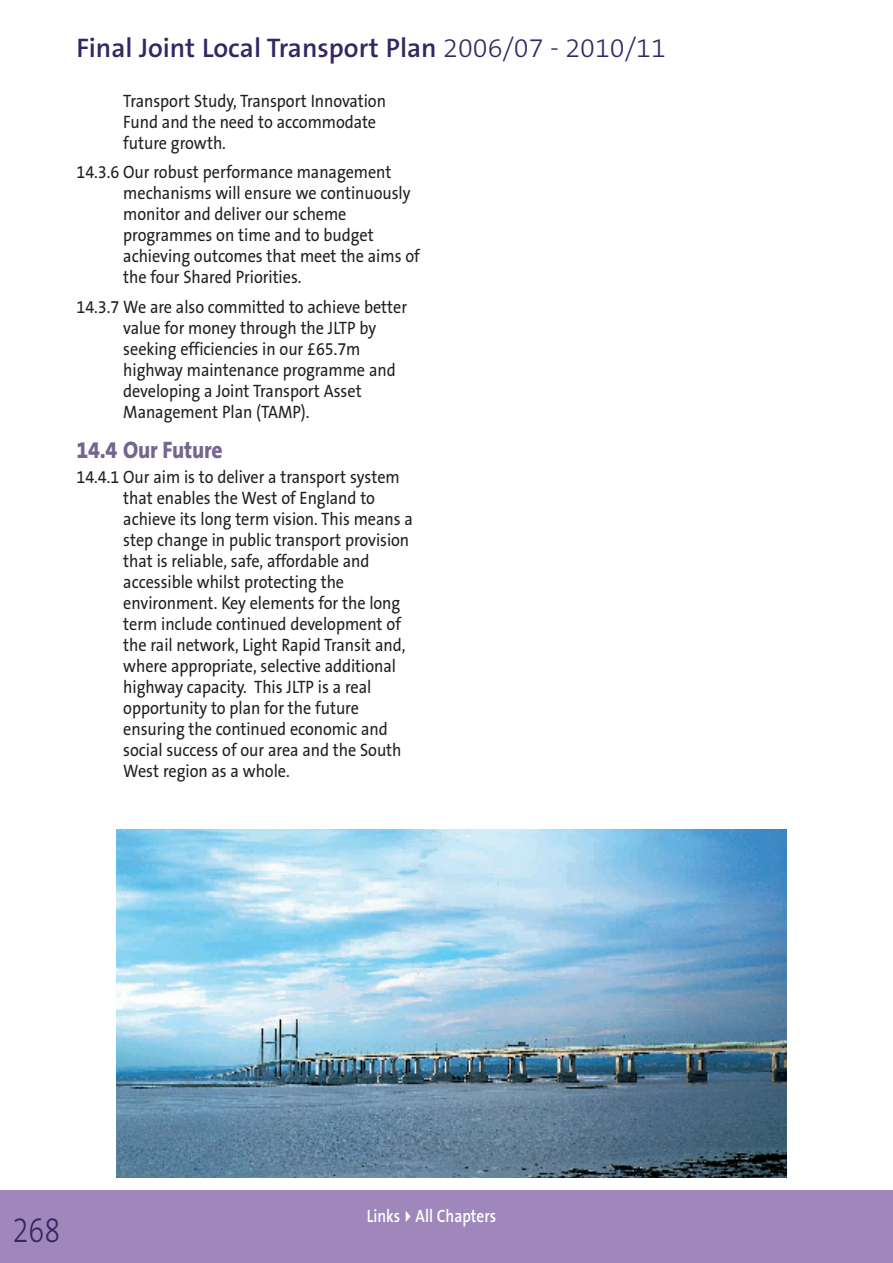
<style>
.page{position:relative;width:893px;height:1263px;background:#fff}
.page>*{position:absolute;margin:0;border:0;box-sizing:border-box;transform-origin:0 0}
.t1{font:300 36px "The Sans B3";color:#352663;scale:.8 1}
.t2{font:600 27px "The Sans B6";color:#352663}
.t3{font:800 24px "The Sans B8";letter-spacing:-.01em;color:#74668e;scale:.9 1}
.t4{font:18px/21px "The Sans B5 Plain";letter-spacing:-.005em;color:#231f20;scale:.9 1}
.t5{font:600 18px "The Sans B6";color:#fff;scale:.85 1}
.s1{font-family:"The Sans B3";font-weight:300}
</style>
<div class="page">
<div style="left:0;top:1191px;width:893px;height:72px;background:#9f87bc"></div>
<img style="left:116px;top:829px;width:671px;height:349px">
<h2 class="t2" style="left:77px;top:34px;width:591px">Final Joint Local Transport Plan <span class="s1">2006/07 - 2010/11</span></h2>
<p class="t4" style="left:123px;top:91px;width:293px">Transport Study, Transport Innovation<br>Fund and the need to accommodate future growth.</p>
<p class="t4" style="left:123px;top:162px;width:331px;text-indent:-47px">14.3.6 Our robust performance management mechanisms will ensure we continuously monitor and deliver our scheme programmes on time and to budget achieving outcomes that meet the aims of the four Shared Priorities.</p>
<p class="t4" style="left:123px;top:297px;width:317px;text-indent:-47px">14.3.7 We are also committed to achieve better value for money through the JLTP by seeking efficiencies in our £65.7m highway maintenance programme and developing a Joint Transport Asset Management Plan (TAMP).</p>
<h3 class="t3" style="left:77px;top:437px;width:164px">14.4 Our Future</h3>
<p class="t4" style="left:123px;top:467px;width:323px;text-indent:-47px">14.4.1 Our aim is to deliver a transport system that enables the West of England to achieve its long term vision. This means a step change in public transport provision that is reliable, safe, affordable and accessible whilst protecting the environment. Key elements for the long term include continued development of the rail network, Light Rapid Transit and, where appropriate, selective additional highway capacity. This JLTP is a real opportunity to plan for the future ensuring the continued economic and social success of our area and the South West region as a whole.</p>
<h1 class="t1" style="left:13px;top:1211px;width:61px">268</h1>
<p class="t5" style="left:367px;top:1206px;width:154px">Links✔All Chapters</p>
</div>
